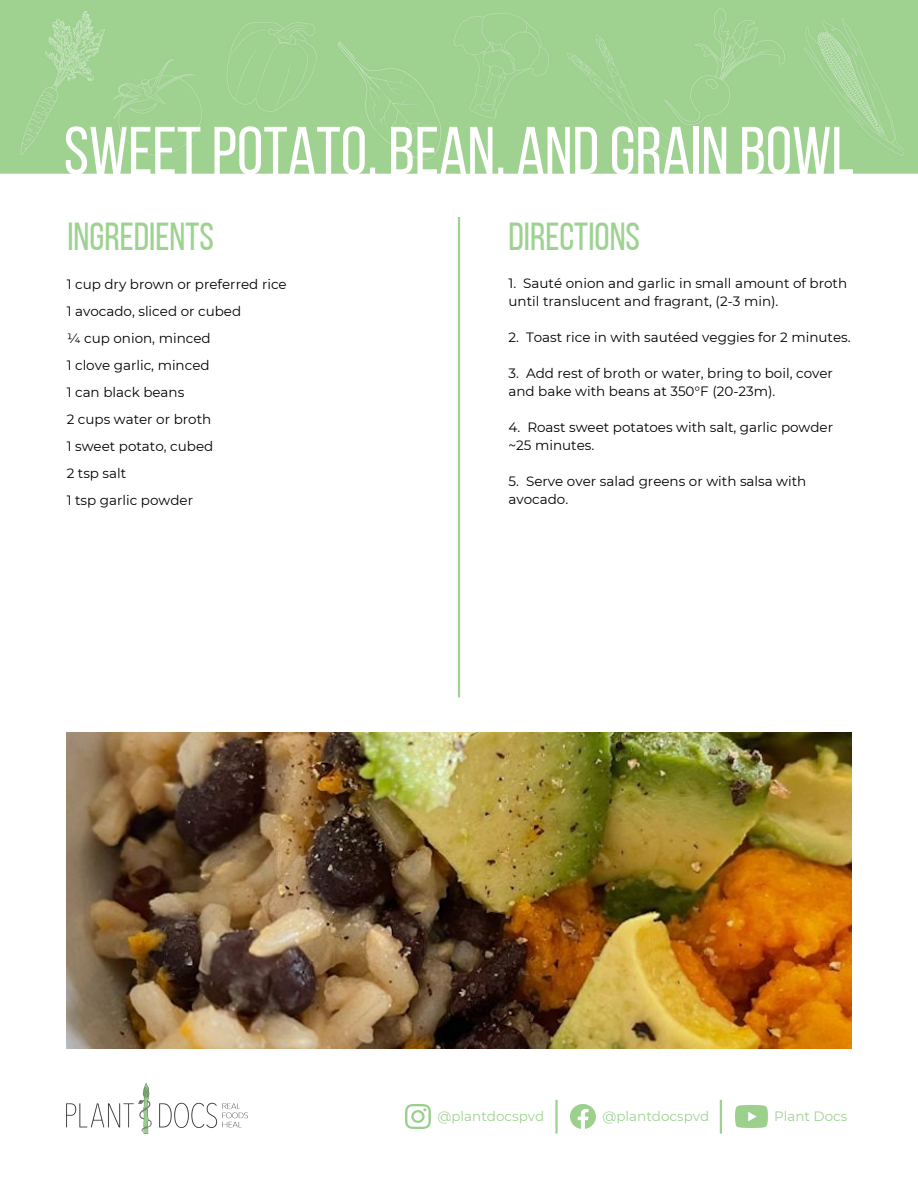
<style>
.page{position:relative;width:918px;height:1188px;background:#fff}
.page>*{position:absolute;margin:0;border:0;box-sizing:border-box;transform-origin:0 0}
.t1{font:67.5px "Bebas Neue";color:#fff}
.t2{font:39px "Bebas Neue";color:#9ed291}
.t3{font:13.5px/27px "Montserrat";color:#000}
.t4{font:13.5px "Montserrat";color:#9ed291}
</style>
<div class="page">
<div style="left:0;top:0;width:918px;height:174px;background:#9fd290"></div>
<img style="left:67px;top:1083px;width:181px;height:51px">
<img style="left:406px;top:1104px;width:24px;height:25px">
<img style="left:571px;top:1104px;width:24px;height:25px">
<img style="left:735px;top:1105px;width:33px;height:23px">
<hr style="left:555px;top:1100px;width:3px;height:34px;background:#9ed291">
<hr style="left:720px;top:1100px;width:2px;height:34px;background:#9ed291">
<hr style="left:458px;top:217px;width:2px;height:480px;background:#9ed291">
<img style="left:67px;top:732px;width:785px;height:316px">
<h1 class="t1" style="left:64px;top:123px;width:792px">SWEETPOTATO,BEAN, ANDGRAIN BOWL</h1>
<h2 class="t2" style="left:67px;top:220px;width:148px">INGREDIENTS</h2>
<p class="t3" style="left:67px;top:270px;width:222px">1 cup dry brown or preferred rice<br>1 avocado, sliced or cubed<br>¼ cup onion, minced<br>1 clove garlic, minced<br>1 can black beans<br>2 cups water or broth<br>1 sweet potato, cubed<br>2 tsp salt<br>1 tsp garlic powder</p>
<h2 class="t2" style="left:508px;top:221px;width:133px">DIRECTIONS</h2>
<p class="t3" style="left:508px;top:274px;width:340px;line-height:18px">1. Sauté onion and garlic in small amount of broth until translucent and fragrant, (2-3 min).</p>
<p class="t3" style="left:508px;top:324px;width:344px">2. Toast rice in with sautéed veggies for 2 minutes.</p>
<p class="t3" style="left:508px;top:364px;width:326px;line-height:18px">3. Add rest of broth or water, bring to boil, cover and bake with beans at 350°F (20-23m).</p>
<p class="t3" style="left:508px;top:418px;width:326px;line-height:18px">4. Roast sweet potatoes with salt, garlic powder ~25 minutes.</p>
<p class="t3" style="left:508px;top:472px;width:299px;line-height:18px">5. Serve over salad greens or with salsa with avocado.</p>
<p class="t4" style="left:438px;top:1108px;width:108px">@plantdocspvd</p>
<p class="t4" style="left:603px;top:1108px;width:108px">@plantdocspvd</p>
<p class="t4" style="left:774px;top:1108px;width:75px">Plant Docs</p>
</div>
